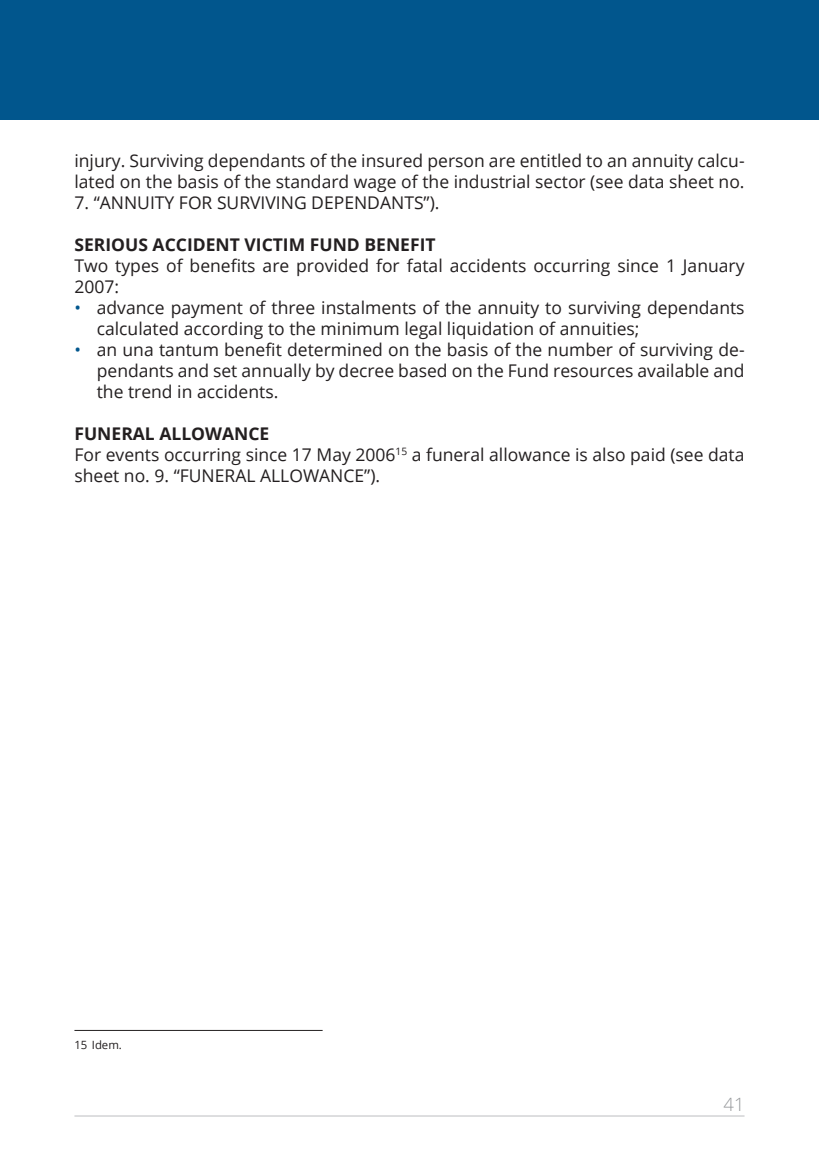
<style>
.page{position:relative;width:819px;height:1156px;background:#fff}
.page>*{position:absolute;margin:0;border:0;box-sizing:border-box;transform-origin:0 0}
.t1{font:300 18.38px "Open Sans";color:#939598}
.t2{font:17.5px/21px "Open Sans";color:#231f20}
.t3{font:700 17.5px "Open Sans";color:#231f20}
.t4{font:11.38px "Open Sans";color:#231f20}
.s1{color:#01568d}
.s2{font-weight:700}
</style>
<div class="page">
<hr style="left:74px;top:1116px;width:670px;height:1px;background:#bcbdc0">
<hr style="left:74px;top:1030px;width:248px;height:1px;background:#231f20">
<div style="left:0;top:0;width:819px;height:119px;background:#01568d"></div>
<p class="t2" style="left:74px;top:150px;width:671px">injury. Surviving dependants of the insured person are entitled to an annuity calcu&shy;lated on the basis of the standard wage of the industrial sector (see data sheet no.</p>
<p class="t2" style="left:74px;top:192px;width:366px">7. “ANNUITY FOR SURVIVING DEPENDANTS”).</p>
<p class="t3" style="left:74px;top:232px;width:362px">SERIOUS ACCIDENT VICTIM FUND BENEFIT</p>
<p class="t2" style="left:74px;top:255px;width:671px">Two types of benefits are provided for fatal accidents occurring since 1 January<br>2007:</p>
<p class="t2" style="left:97px;top:297px;width:649px;text-indent:-22px"><span class="s1">•</span> advance payment of three instalments of the annuity to surviving dependants calculated according to the minimum legal liquidation of annuities;</p>
<p class="t2" style="left:97px;top:339px;width:649px;text-align:justify;text-indent:-22px"><span class="s1">•</span> an una tantum benefit determined on the basis of the number of surviving de&shy;pendants and set annually by decree based on the Fund resources available and the trend in accidents.</p>
<p class="t2" style="left:74px;top:423px;width:671px"><span class="s2">FUNERAL ALLOWANCE<br></span>For events occurring since 17 May 2006<sup>15</sup> a funeral allowance is also paid (see data sheet no. 9. “FUNERAL ALLOWANCE”).</p>
<p class="t4" style="left:74px;top:1037px;width:49px">15 Idem.</p>
<p class="t1" style="left:723px;top:1091px;width:22px">41</p>
</div>
